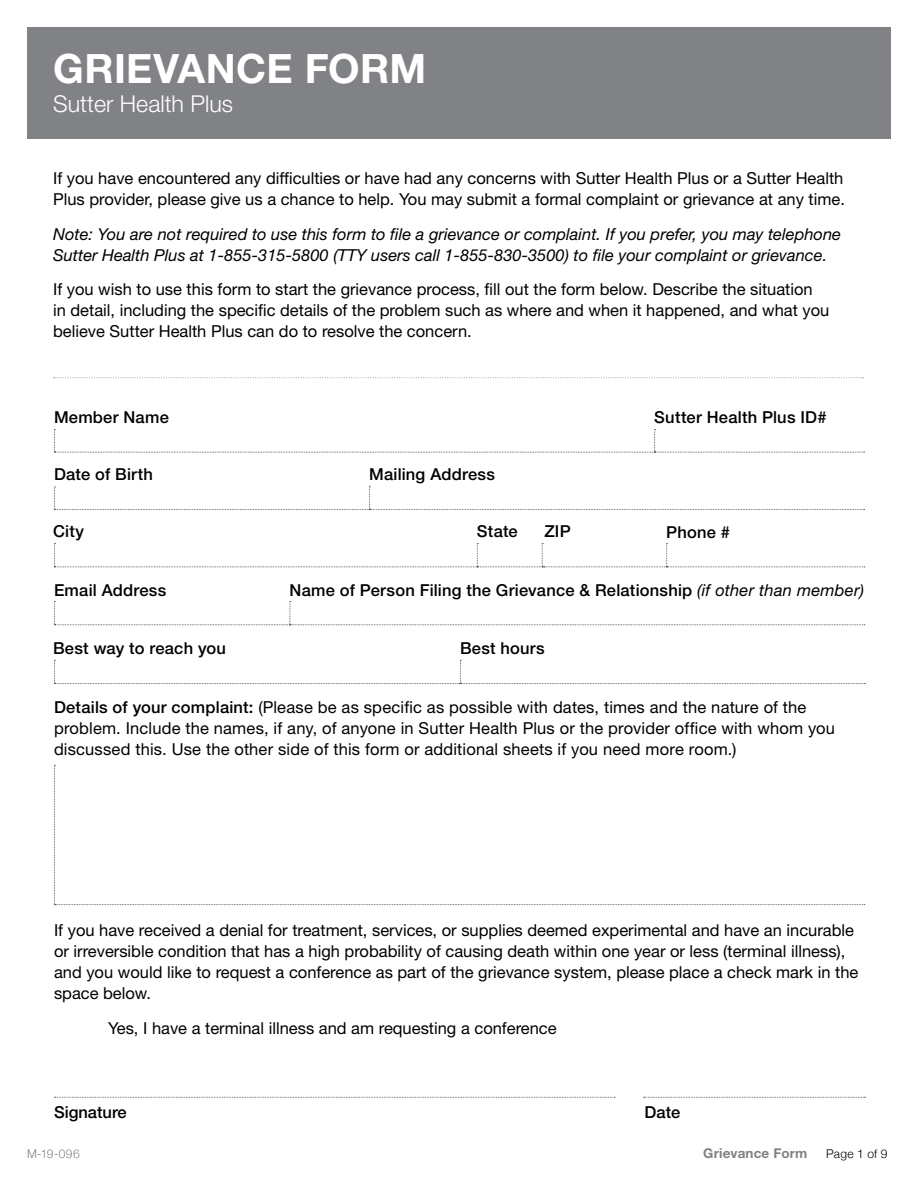
<style>
.page{position:relative;width:918px;height:1188px;background:#fff}
.page>*{position:absolute;margin:0;border:0;box-sizing:border-box;transform-origin:0 0}
.t1{font:700 40.5px "Helvetica Neue LT Std";letter-spacing:.01em;color:#fff}
.t2{font:300 23.25px "Helvetica Neue LT Std";color:#fff}
.t3{font:16.5px/21px "Helvetica Neue LT Std";color:#000}
.t4{font:500 16.5px "Helvetica Neue LT Std";letter-spacing:.015em;color:#000}
.t5{font:italic 16.5px/21px "Helvetica Neue LT Std";color:#000}
.t6{font:700 13.5px "Helvetica Neue LT Std";letter-spacing:.01em;color:#808285}
.t7{font:300 12px "Helvetica Neue";color:#808285}
.t8{font:300 12px "Helvetica Neue";letter-spacing:.015em;color:#000}
.s1{font-weight:400;font-style:italic}
.s2{font-weight:500}
</style>
<div class="page">
<svg style="left:644px;top:1097px;width:222px;height:1px"></svg>
<svg style="left:54px;top:1097px;width:561px;height:1px"></svg>
<svg style="left:54px;top:765px;width:811px;height:140px"></svg>
<svg style="left:54px;top:660px;width:812px;height:24px"></svg>
<svg style="left:54px;top:601px;width:811px;height:24px"></svg>
<svg style="left:54px;top:543px;width:811px;height:25px"></svg>
<svg style="left:54px;top:486px;width:811px;height:24px"></svg>
<svg style="left:54px;top:429px;width:811px;height:24px"></svg>
<svg style="left:54px;top:377px;width:810px;height:1px"></svg>
<div style="left:27px;top:27px;width:864px;height:112px;background:#808285"></div>
<h1 class="t1" style="left:53px;top:43px;width:375px">GRIEVANCE FORM</h1>
<h1 class="t2" style="left:53px;top:89px;width:182px">Sutter Health Plus</h1>
<p class="t3" style="left:53px;top:167px;width:793px">If you have encountered any diffculties or have had any concerns with Sutter Health Plus or a Sutter Health<br>Plus provider, please give us a chance to help. You may submit a formal complaint or grievance at any time.</p>
<p class="t5" style="left:53px;top:223px;width:790px">Note: You are not required to use this form to fle a grievance or complaint. If you prefer, you may telephone<br>Sutter Health Plus at 1-855-315-5800 (TTY users call 1-855-830-3500) to fle your complaint or grievance.</p>
<p class="t3" style="left:53px;top:279px;width:778px">If you wish to use this form to start the grievance process, fll out the form below. Describe the situation in detail, including the specifc details of the problem such as where and when it happened, and what you believe Sutter Health Plus can do to resolve the concern.</p>
<p class="t4" style="left:54px;top:407px;width:116px">Member Name</p>
<p class="t4" style="left:654px;top:407px;width:174px">Sutter Health Plus ID#</p>
<p class="t4" style="left:54px;top:464px;width:101px">Date of Birth</p>
<p class="t4" style="left:369px;top:464px;width:127px">Mailing Address</p>
<p class="t4" style="left:53px;top:521px;width:32px">City</p>
<p class="t4" style="left:477px;top:521px;width:42px">State</p>
<p class="t4" style="left:544px;top:521px;width:28px">ZIP</p>
<p class="t4" style="left:666px;top:522px;width:65px">Phone #</p>
<p class="t4" style="left:54px;top:580px;width:114px">Email Address</p>
<p class="t4" style="left:290px;top:580px;width:576px">Name of Person Filing the Grievance &amp; Relationship <span class="s1">(if other than member)</span></p>
<p class="t4" style="left:53px;top:638px;width:174px">Best way to reach you</p>
<p class="t4" style="left:460px;top:638px;width:86px">Best hours</p>
<p class="t3" style="left:54px;top:696px;width:783px"><span class="s2">Details of your complaint:</span> (Please be as specifc as possible with dates, times and the nature of the problem. Include the names, if any, of anyone in Sutter Health Plus or the provider offce with whom you discussed this. Use the other side of this form or additional sheets if you need more room.)</p>
<p class="t3" style="left:54px;top:920px;width:806px">If you have received a denial for treatment, services, or supplies deemed experimental and have an incurable or irreversible condition that has a high probability of causing death within one year or less (terminal illness), and you would like to request a conference as part of the grievance system, please place a check mark in the space below.</p>
<p class="t3" style="left:108px;top:1017px;width:450px">Yes, I have a terminal illness and am requesting a conference</p>
<p class="t4" style="left:54px;top:1102px;width:74px">Signature</p>
<p class="t4" style="left:645px;top:1102px;width:37px">Date</p>
<p class="t7" style="left:27px;top:1144px;width:54px">M-19-096</p>
<p class="t6" style="left:703px;top:1145px;width:106px">Grievance Form</p>
<p class="t8" style="left:826px;top:1144px;width:63px">Page 1 of 9</p>
</div>
